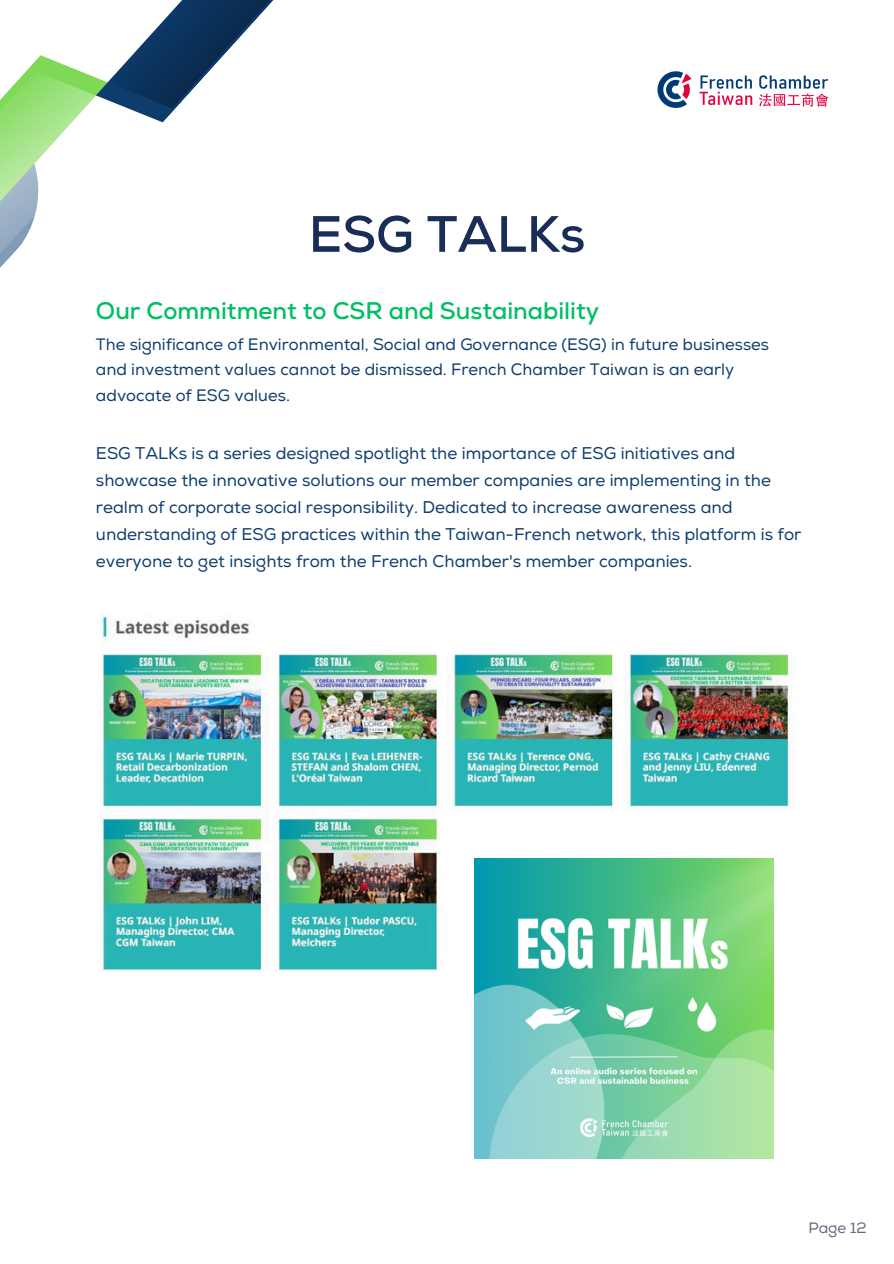
<style>
.page{position:relative;width:894px;height:1264px;background:#fff}
.page>*{position:absolute;margin:0;border:0;box-sizing:border-box;transform-origin:0 0}
.t1{font:700 51px "Nexa";color:#1a2d57}
.t2{font:700 24px "Nexa";color:#00bf63}
.t3{font:16.95px/27px "Nexa";color:#0e3c6d}
.t4{font:16.5px/25.8px "Nexa";color:#0e3c6d}
.t5{font:15px "Nexa";color:#61697b}
</style>
<div class="page">
<svg style="left:0;top:0;width:274px;height:268px"></svg>
<img style="left:657px;top:71px;width:172px;height:37px">
<img style="left:101px;top:615px;width:691px;height:364px">
<img style="left:474px;top:859px;width:299px;height:299px">
<p class="t1" style="left:308px;top:204px;width:278px">ESG TALKs</p>
<p class="t2" style="left:96px;top:297px;width:504px">Our Commitment to CSR and Sustainability</p>
<p class="t4" style="left:96px;top:331px;width:674px">The significance of Environmental, Social and Governance (ESG) in future businesses and investment values cannot be dismissed. French Chamber Taiwan is an early advocate of ESG values.</p>
<h1 class="t3" style="left:96px;top:440px;width:706px">ESG TALKs is a series designed spotlight the importance of ESG initiatives and showcase the innovative solutions our member companies are implementing in the realm of corporate social responsibility. Dedicated to increase awareness and understanding of ESG practices within the Taiwan-French network, this platform is for everyone to get insights from the French Chamber's member companies.</h1>
<p class="t5" style="left:808px;top:1218px;width:60px">Page 12</p>
</div>
